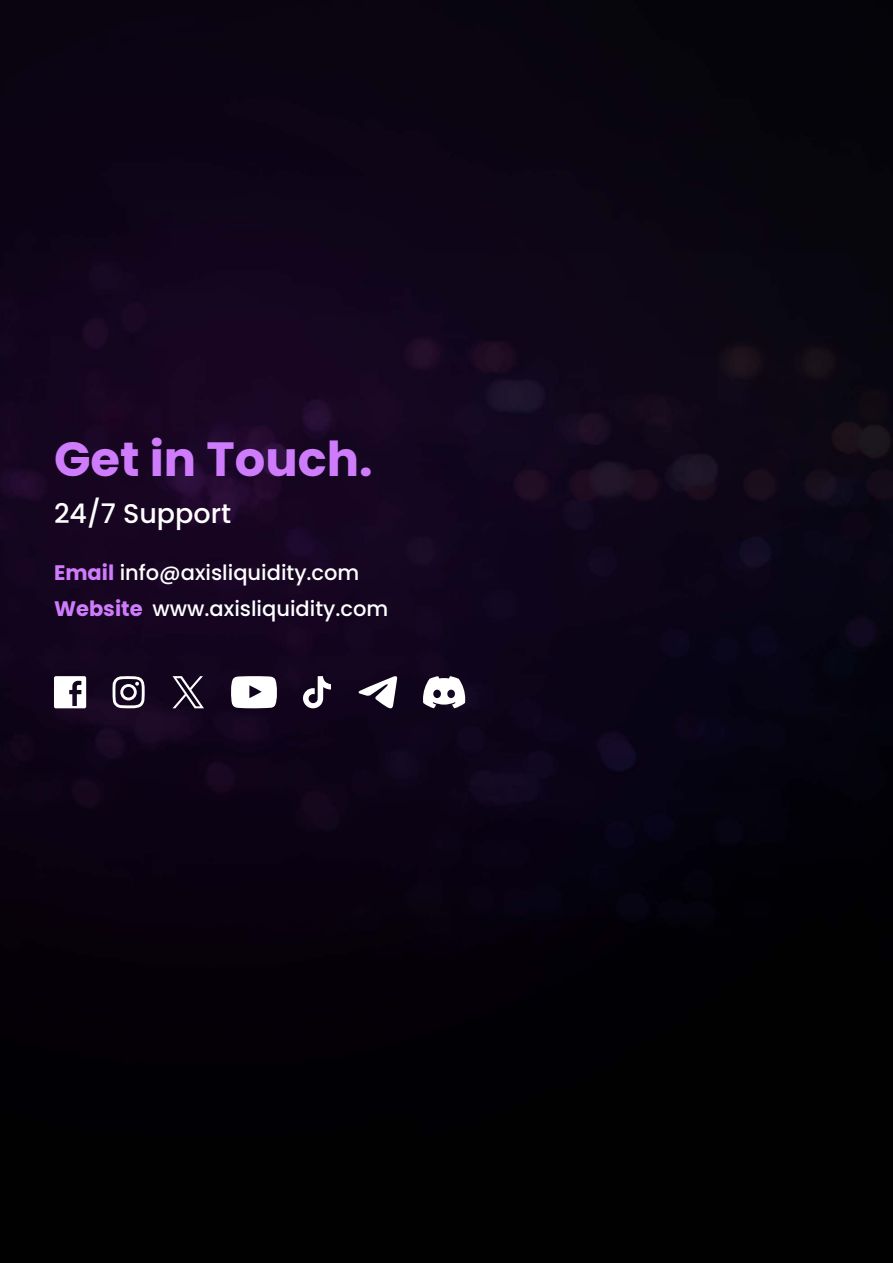
<style>
.page{position:relative;width:893px;height:1263px;background:#fff}
.page>*{position:absolute;margin:0;border:0;box-sizing:border-box;transform-origin:0 0}
.t1{font:700 48px "Poppins";color:#ce7cfc}
.t2{font:500 27px "Poppins";color:#fff}
.t3{font:500 21px/36px "Poppins";color:#fff}
.s1{font-weight:700;color:#ce7cfc}
</style>
<div class="page">
<img style="left:0;top:0;width:893px;height:1263px">
<svg style="left:54px;top:676px;width:32px;height:32px"></svg>
<svg style="left:112px;top:676px;width:33px;height:33px"></svg>
<svg style="left:173px;top:676px;width:31px;height:32px"></svg>
<svg style="left:230px;top:676px;width:48px;height:33px"></svg>
<svg style="left:303px;top:676px;width:28px;height:32px"></svg>
<svg style="left:357px;top:675px;width:40px;height:34px"></svg>
<svg style="left:423px;top:676px;width:42px;height:32px"></svg>
<h1 class="t1" style="left:54px;top:431px;width:320px">Get in Touch.</h1>
<p class="t2" style="left:54px;top:497px;width:179px">24/7 Support</p>
<p class="t3" style="left:54px;top:555px;width:336px"><span class="s1">Email</span> info@axisliquidity.com<br><span class="s1">Website</span> www.axisliquidity.com</p>
</div>
